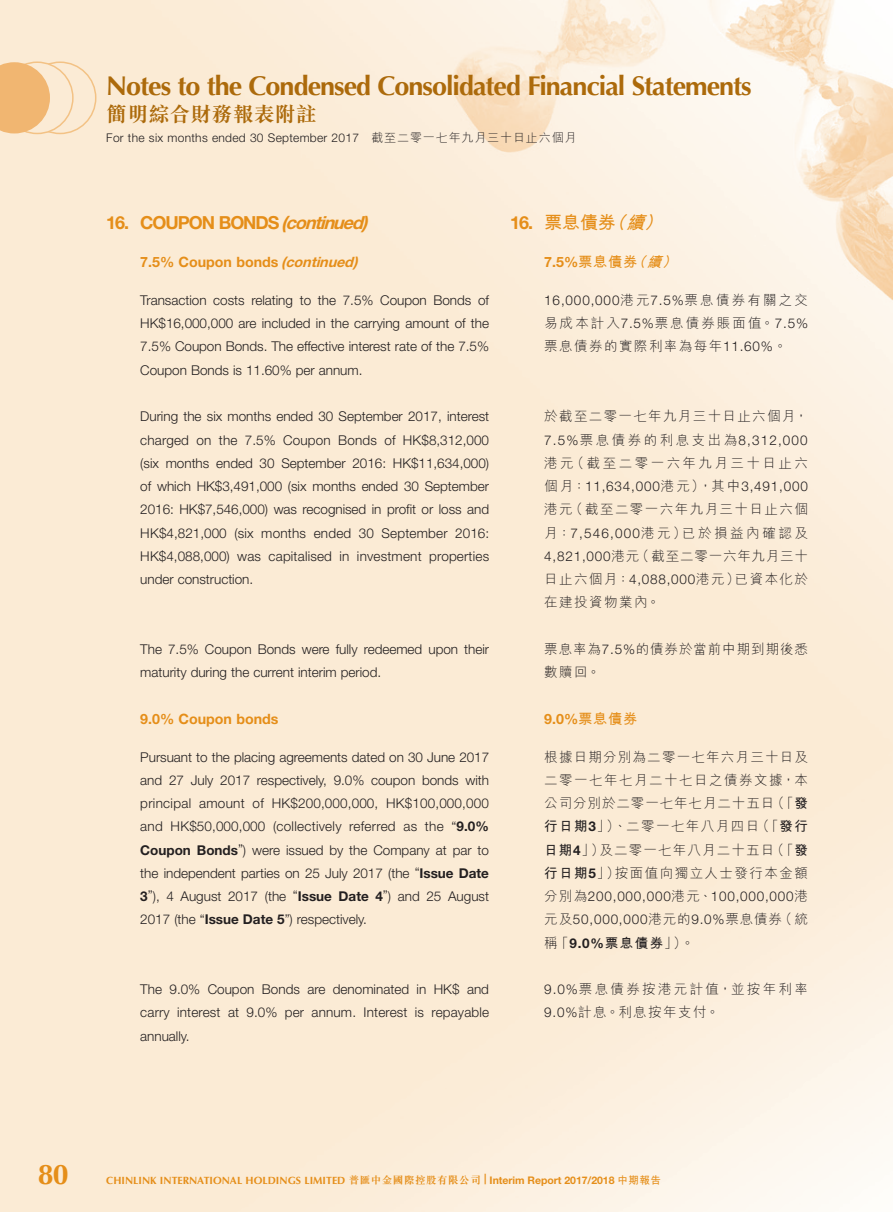
<style>
.page{position:relative;width:893px;height:1212px;background:#fff}
.page>*{position:absolute;margin:0;border:0;box-sizing:border-box;transform-origin:0 0}
.t1{font:700 28.5px "Optima";color:#e58e19}
.t2{font:700 27px "Optima";letter-spacing:-.035em;color:#ac6a0b}
.t3{font:700 21px "M Sung HK";letter-spacing:.005em;color:#ac6a0b}
.Heading_1{font:700 18px "Helvetica Neue LT Std";letter-spacing:-.055em;color:#e58e19}
.C_Heading_1{font:700 18px "M Hei HK";color:#e58e19}
.Heading_2{font:700 14.25px "Helvetica Neue LT Std";color:#e58e19}
.C_Heading_2{font:700 14.25px "Helvetica Neue LT Std";color:#e58e19}
.Body_Text{font:300 13.5px/23.2px "Helvetica Neue LT Std";color:#231f20;text-align:justify}
.C_Body_Text{font:300 13.5px/23.2px "M Hei HK";letter-spacing:.11em;color:#231f20;text-align:justify}
.C_Body_Text-2{font:300 13.5px/23.2px "M Hei HK";letter-spacing:.17em;color:#231f20}
.C_Body_Text-3{font:300 13.5px/23.2px "M Hei HK";letter-spacing:.07em;color:#231f20}
.t4{font:300 12px "Helvetica Neue LT Std";letter-spacing:.025em;color:#231f20}
.t5{font:700 10.5px "Optima LT Std";letter-spacing:.005em;color:#e58e19}
.s1{font-family:"M Hei HK"}
.s2{font-style:italic}
.s3{font-weight:700}
.s4{font-family:"Helvetica Neue LT Std"}
.s5{font-family:"M Hei HK";font-style:italic}
.s6{font-family:"Helvetica Neue LT Std";font-weight:700}
.s7{font-family:"M Sung HK"}
</style>
<div class="page">
<div style="left:24px;top:62px;width:72px;height:71px;background:#fbebd5;border-radius:50%"></div>
<div style="left:24px;top:61px;width:72px;height:73px;border:2px solid #f3c285;border-radius:50%"></div>
<div style="left:2px;top:62px;width:71px;height:71px;background:#fbebd5;border-radius:50%"></div>
<svg style="left:0;top:62px;width:50px;height:71px;background:#f2bd7f"></svg>
<h2 class="t2" style="left:106px;top:71px;width:647px">Notes to the Condensed Consolidated Financial Statements</h2>
<h3 class="t3" style="left:106px;top:103px;width:212px">簡明綜合財務報表附註</h3>
<p class="t4" style="left:106px;top:130px;width:472px">For the six months ended 30 September 2017 <span class="s1">截至二零一七年九月三十日止六個月</span></p>
<p class="Heading_1" style="left:106px;top:211px;width:268px">16. COUPON BONDS<span class="s2">(continued)</span></p>
<p class="Heading_2" style="left:140px;top:253px;width:223px">7.5% Coupon bonds <span class="s2">(continued)</span></p>
<p class="Body_Text" style="left:140px;top:288px;width:350px">Transaction costs relating to the 7.5% Coupon Bonds of HK$16,000,000 are included in the carrying amount of the 7.5% Coupon Bonds. The effective interest rate of the 7.5% Coupon Bonds is 11.60% per annum.</p>
<p class="Body_Text" style="left:140px;top:404px;width:350px">During the six months ended 30 September 2017, interest charged on the 7.5% Coupon Bonds of HK$8,312,000 (six months ended 30 September 2016: HK$11,634,000) of which HK$3,491,000 (six months ended 30 September 2016: HK$7,546,000) was recognised in profit or loss and HK$4,821,000 (six months ended 30 September 2016:<br>HK$4,088,000) was capitalised in investment properties under construction.</p>
<p class="Body_Text" style="left:140px;top:637px;width:350px">The 7.5% Coupon Bonds were fully redeemed upon their maturity during the current interim period.</p>
<p class="Heading_2" style="left:140px;top:710px;width:140px">9.0% Coupon bonds</p>
<p class="Body_Text" style="left:140px;top:745px;width:350px">Pursuant to the placing agreements dated on 30 June 2017 and 27 July 2017 respectively, 9.0% coupon bonds with principal amount of HK$200,000,000, HK$100,000,000 and HK$50,000,000 (collectively referred as the “<span class="s3">9.0% Coupon Bonds</span>”) were issued by the Company at par to the independent parties on 25 July 2017 (the “<span class="s3">Issue Date 3</span>”), 4 August 2017 (the “<span class="s3">Issue Date 4</span>”) and 25 August 2017 (the “<span class="s3">Issue Date 5</span>”) respectively.</p>
<p class="Body_Text" style="left:140px;top:977px;width:350px">The 9.0% Coupon Bonds are denominated in HK$ and carry interest at 9.0% per annum. Interest is repayable annually.</p>
<p class="C_Heading_1" style="left:510px;top:209px;width:160px"><span class="s4">16.</span> 票息債券<span class="s2">（續）</span></p>
<p class="C_Heading_2" style="left:544px;top:253px;width:138px">7.5%<span class="s1">票息債券</span><span class="s5">（續）</span></p>
<p class="C_Body_Text" style="left:544px;top:288px;width:265px"><span class="s4">16,000,000</span>港元<span class="s4">7.5%</span>票息債券有關之交易成本計入<span class="s4">7.5%</span>票息債券賬面值。<span class="s4">7.5%</span>票息債券的實際利率為每年<span class="s4">11.60%</span>。</p>
<p class="C_Body_Text" style="left:544px;top:404px;width:265px">於截至二零一七年九月三十日止六個月，<span class="s4">7.5%</span>票息債券的利息支出為<span class="s4">8,312,000</span>港元（截至二零一六年九月三十日止六個月：<span class="s4">11,634,000</span>港元），其中<span class="s4">3,491,000</span>港元（截至二零一六年九月三十日止六個月：<span class="s4">7,546,000</span>港元）已於損益內確認及<span class="s4">4,821,000</span>港元（截至二零一六年九月三十日止六個月：<span class="s4">4,088,000</span>港元）已資本化於在建投資物業內。</p>
<p class="C_Body_Text-3" style="left:544px;top:637px;width:265px">票息率為<span class="s4">7.5%</span>的債券於當前中期到期後悉數贖回。</p>
<p class="C_Heading_2" style="left:544px;top:710px;width:94px">9.0%<span class="s1">票息債券</span></p>
<p class="C_Body_Text" style="left:544px;top:745px;width:265px">根據日期分別為二零一七年六月三十日及二零一七年七月二十七日之債券文據，本公司分別於二零一七年七月二十五日（「<span class="s3">發行日期</span><span class="s6">3</span>」）、二零一七年八月四日（「<span class="s3">發行日期</span><span class="s6">4</span>」）及二零一七年八月二十五日（「<span class="s3">發行日期</span><span class="s6">5</span>」）按面值向獨立人士發行本金額分別為<span class="s4">200,000,000</span>港元、<span class="s4">100,000,000</span>港元及<span class="s4">50,000,000</span>港元的<span class="s4">9.0%</span>票息債券（統稱「<span class="s6">9.0%</span><span class="s3">票息債券</span>」）。</p>
<p class="C_Body_Text-2" style="left:544px;top:977px;width:265px"><span class="s4">9.0%</span>票息債券按港元計值，並按年利率<br><span class="s4">9.0%</span>計息。利息按年支付。</p>
<h1 class="t1" style="left:38px;top:1158px;width:32px">80</h1>
<p class="t5" style="left:106px;top:1174px;width:556px">CHINLINK INTERNATIONAL HOLDINGS LIMITED <span class="s7">普匯中金國際控股有限公司</span> <span class="s4">| Interim Report 2017/2018</span> <span class="s1">中期報告</span></p>
</div>
